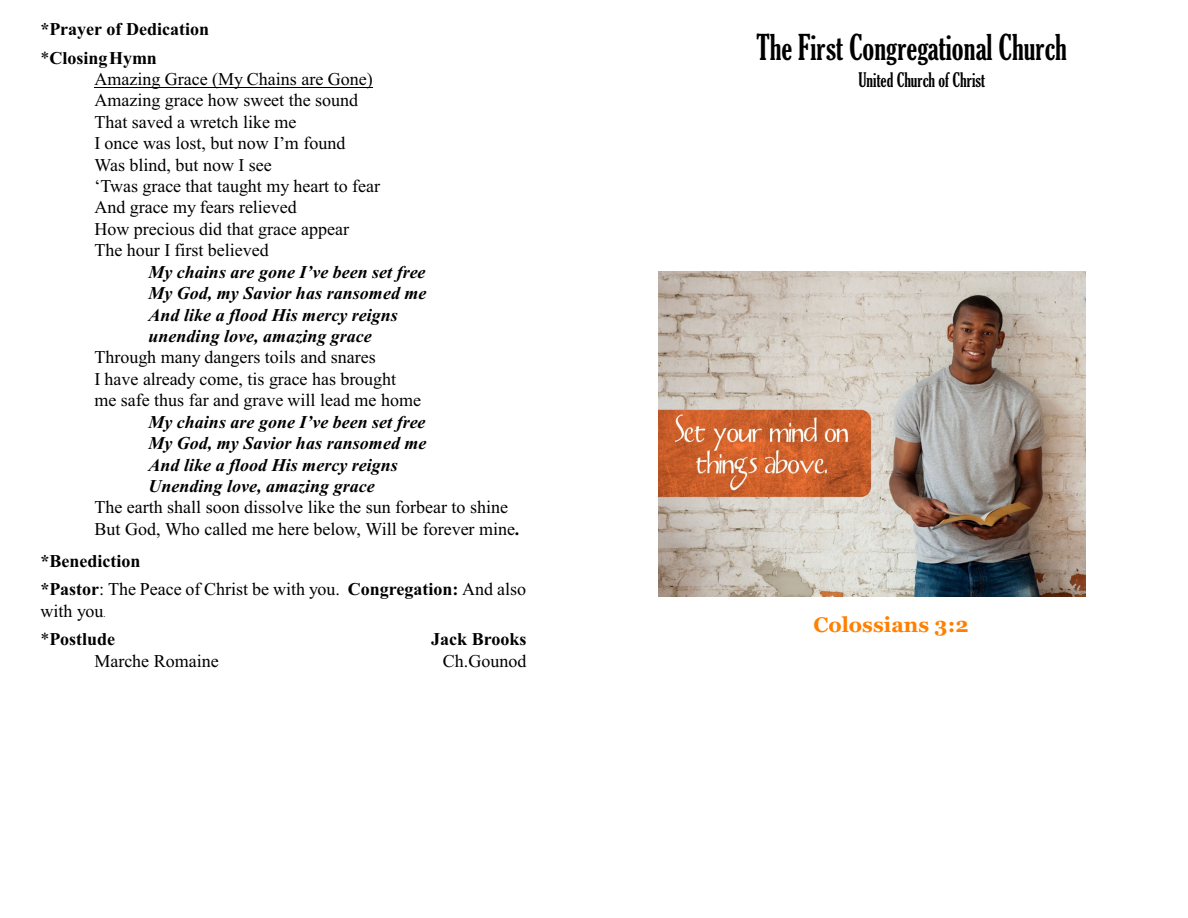
<style>
.page{position:relative;width:1188px;height:918px;background:#fff}
.page>*{position:absolute;margin:0;border:0;box-sizing:border-box;transform-origin:0 0}
.t1{font:extra-condensed 34.5px "Gloucester";color:#000}
.t2{font:700 21px "Georgia";color:#ff8000}
.t3{font:extra-condensed 19.5px "Gloucester";color:#000}
.t4{font:18px/21.5px "Times New Roman";color:#000}
.t5{font:italic 700 18px/21.5px "Times New Roman";color:#000}
.t6{font:700 18px/28.5px "Times New Roman";color:#000}
.s1{font-weight:400}
.s2{font-weight:700}
.s3{font-size:9px}
</style>
<div class="page">
<hr style="left:94px;top:87px;width:279px;height:1px;background:#000">
<img style="left:658px;top:271px;width:427px;height:326px">
<p class="t6" style="left:40px;top:17px;width:170px">*Prayer of Dedication <span class="s1">*</span>ClosingHymn</p>
<p class="t4" style="left:94px;top:70px;width:287px">Amazing Grace (My Chains are Gone)<br>Amazing grace how sweet the sound<br>That saved a wretch like me<br>I once was lost, but now I’m found<br>Was blind, but now I see<br>‘Twas grace that taught my heart to fear<br>And grace my fears relieved<br>How precious did that grace appear<br>The hour I first believed</p>
<p class="t5" style="left:148px;top:263px;width:280px">My chains are gone I’ve been set free<br>My God, my Savior has ransomed me<br>And like a flood His mercy reigns unending love, amazing grace</p>
<p class="t4" style="left:94px;top:348px;width:328px">Through many dangers toils and snares<br>I have already come, tis grace has brought me safe thus far and grave will lead me home</p>
<p class="t5" style="left:148px;top:413px;width:280px">My chains are gone I’ve been set free<br>My God, my Savior has ransomed me<br>And like a flood His mercy reigns<br>Unending love, amazing grace</p>
<p class="t4" style="left:94px;top:498px;width:426px">The earth shall soon dissolve like the sun forbear to shine<br>But God, Who called me here below, Will be forever mine<span class="s2">.</span></p>
<p class="t4" style="left:40px;top:548px;width:487px;line-height:28.5px"><span class="s2">*Benediction<br>*Pastor</span>: The Peace of Christ be with you. <span class="s2">Congregation:</span> And also</p>
<p class="t4" style="left:40px;top:598px;width:76px;line-height:28.5px">with you<span class="s3">. </span>*<span class="s2">Postlude</span></p>
<p class="t6" style="left:431px;top:627px;width:97px">Jack Brooks</p>
<p class="t4" style="left:94px;top:652px;width:126px">Marche Romaine</p>
<p class="t4" style="left:443px;top:652px;width:85px">Ch.Gounod</p>
<h1 class="t1" style="left:756px;top:34px;width:312px">The First Congregational Church</h1>
<p class="t3" style="left:858px;top:72px;width:128px">United Church of Christ</p>
<p class="t2" style="left:813px;top:616px;width:157px">Colossians 3:2</p>
</div>
